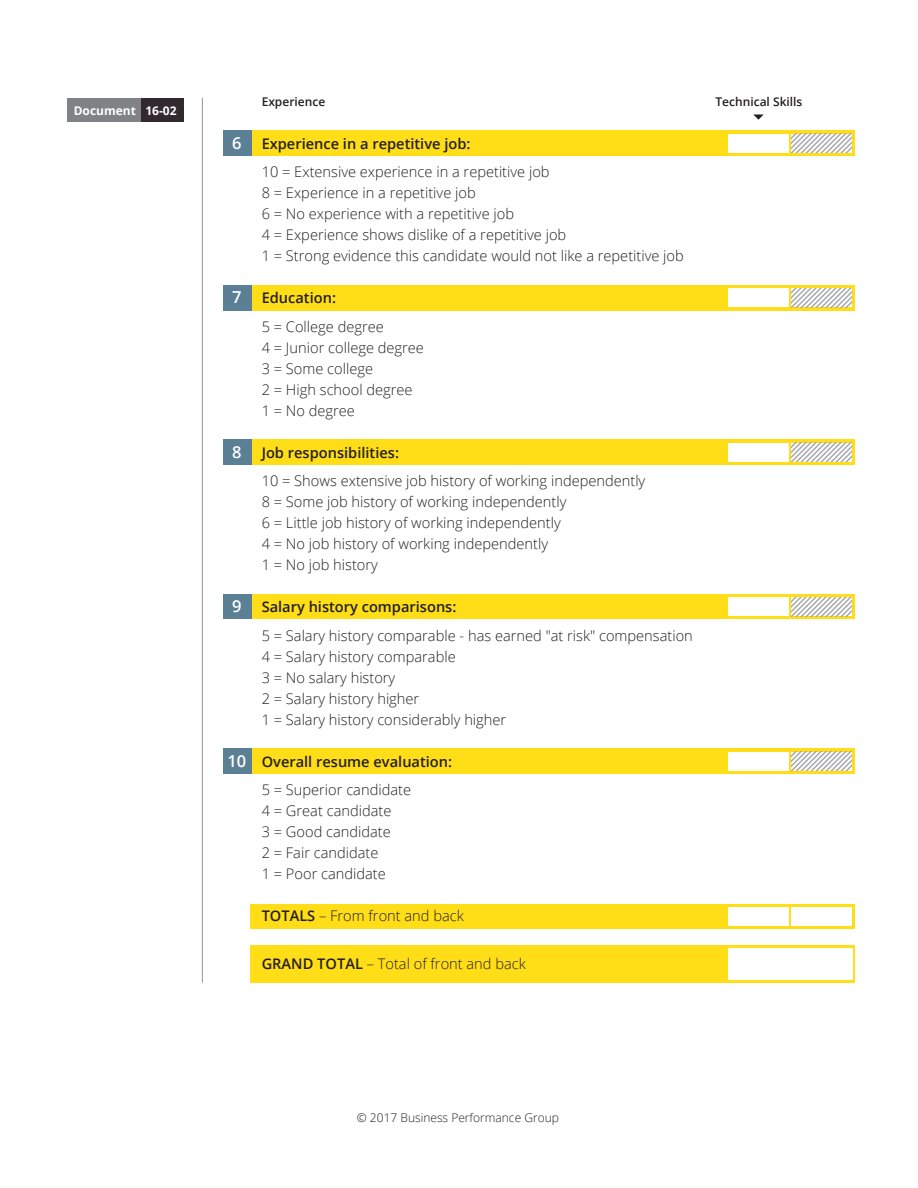
<style>
.page{position:relative;width:918px;height:1188px;background:#fff}
.page>*{position:absolute;margin:0;border:0;box-sizing:border-box;transform-origin:0 0}
.t1{font:600 16.5px "Open Sans";color:#fff}
.t2{font:300 14.7px/21px "Open Sans";color:#231f20}
.t3{font:600 14.7px "Open Sans";color:#231f20}
.t4{font:300 12px "Open Sans";color:#231f20}
.t5{font:600 12px "Open Sans";color:#231f20}
.t6{font:700 12px "Open Sans";color:#fff}
.s1{font-weight:600}
</style>
<div class="page">
<div style="left:224px;top:131px;width:631px;height:25px;background:#ffdd17"></div>
<div style="left:224px;top:131px;width:28px;height:25px;background:#5b7f95"></div>
<svg style="left:791px;top:134px;width:1px;height:19px"></svg>
<div style="left:728px;top:134px;width:60px;height:19px;background:#fff"></div>
<svg style="left:792px;top:134px;width:60px;height:19px"></svg>
<div style="left:224px;top:285px;width:631px;height:25px;background:#ffdd17"></div>
<div style="left:224px;top:285px;width:28px;height:25px;background:#5b7f95"></div>
<svg style="left:791px;top:288px;width:1px;height:19px"></svg>
<div style="left:728px;top:288px;width:60px;height:19px;background:#fff"></div>
<svg style="left:792px;top:288px;width:60px;height:19px"></svg>
<div style="left:224px;top:440px;width:631px;height:25px;background:#ffdd17"></div>
<div style="left:224px;top:440px;width:28px;height:25px;background:#5b7f95"></div>
<svg style="left:791px;top:443px;width:1px;height:19px"></svg>
<div style="left:728px;top:443px;width:60px;height:19px;background:#fff"></div>
<svg style="left:792px;top:443px;width:60px;height:19px"></svg>
<div style="left:224px;top:594px;width:631px;height:25px;background:#ffdd17"></div>
<div style="left:224px;top:594px;width:28px;height:25px;background:#5b7f95"></div>
<svg style="left:791px;top:597px;width:1px;height:19px"></svg>
<div style="left:728px;top:597px;width:60px;height:19px;background:#fff"></div>
<svg style="left:792px;top:597px;width:60px;height:19px"></svg>
<div style="left:224px;top:749px;width:631px;height:25px;background:#ffdd17"></div>
<div style="left:224px;top:749px;width:28px;height:25px;background:#5b7f95"></div>
<svg style="left:791px;top:752px;width:1px;height:19px"></svg>
<div style="left:728px;top:752px;width:60px;height:19px;background:#fff"></div>
<svg style="left:792px;top:752px;width:60px;height:19px"></svg>
<div style="left:250px;top:904px;width:605px;height:25px;background:#ffdd17"></div>
<div style="left:791px;top:907px;width:60px;height:19px;background:#fff"></div>
<div style="left:728px;top:907px;width:60px;height:19px;background:#fff"></div>
<div style="left:250px;top:946px;width:605px;height:37px;background:#ffdd17"></div>
<div style="left:728px;top:949px;width:124px;height:31px;background:#fff"></div>
<hr style="left:202px;top:98px;width:1px;height:885px;background:#939598">
<div style="left:67px;top:99px;width:116px;height:23px;background:#808285"></div>
<div style="left:141px;top:99px;width:42px;height:23px;background:#322a2f"></div>
<svg style="left:753px;top:114px;width:11px;height:6px"></svg>
<p class="t6" style="left:74px;top:102px;width:104px">Document 16-02</p>
<p class="t1" style="left:232px;top:131px;width:11px">6</p>
<p class="t1" style="left:232px;top:286px;width:11px">7</p>
<p class="t1" style="left:232px;top:440px;width:11px">8</p>
<p class="t1" style="left:232px;top:595px;width:11px">9</p>
<p class="t1" style="left:228px;top:749px;width:20px">10</p>
<p class="t5" style="left:262px;top:94px;width:65px">Experience</p>
<p class="t5" style="left:716px;top:94px;width:88px">Technical Skills</p>
<p class="t3" style="left:262px;top:133px;width:210px">Experience in a repetitive job:</p>
<p class="t2" style="left:262px;top:161px;width:424px">10 = Extensive experience in a repetitive job<br>8 = Experience in a repetitive job<br>6 = No experience with a repetitive job<br>4 = Experience shows dislike of a repetitive job<br>1 = Strong evidence this candidate would not like a repetitive job</p>
<p class="t3" style="left:262px;top:288px;width:76px">Education:</p>
<p class="t2" style="left:262px;top:315px;width:164px">5 = College degree<br>4 = Junior college degree<br>3 = Some college<br>2 = High school degree<br>1 = No degree</p>
<p class="t3" style="left:262px;top:442px;width:139px">Job responsibilities:</p>
<p class="t2" style="left:262px;top:470px;width:385px">10 = Shows extensive job history of working independently 8 = Some job history of working independently<br>6 = Little job history of working independently<br>4 = No job history of working independently<br>1 = No job history</p>
<p class="t3" style="left:262px;top:597px;width:196px">Salary history comparisons:</p>
<p class="t2" style="left:262px;top:624px;width:433px">5 = Salary history comparable - has earned "at risk" compensation 4 = Salary history comparable<br>3 = No salary history<br>2 = Salary history higher<br>1 = Salary history considerably higher</p>
<p class="t3" style="left:262px;top:751px;width:192px">Overall resume evaluation:</p>
<p class="t2" style="left:262px;top:779px;width:151px">5 = Superior candidate<br>4 = Great candidate<br>3 = Good candidate<br>2 = Fair candidate<br>1 = Poor candidate</p>
<p class="t2" style="left:262px;top:905px;width:204px"><span class="s1">TOTALS</span> – From front and back</p>
<p class="t2" style="left:262px;top:953px;width:266px"><span class="s1">GRAND TOTAL</span> – Total of front and back</p>
<p class="t4" style="left:357px;top:1110px;width:204px">© 2017 Business Performance Group</p>
</div>
